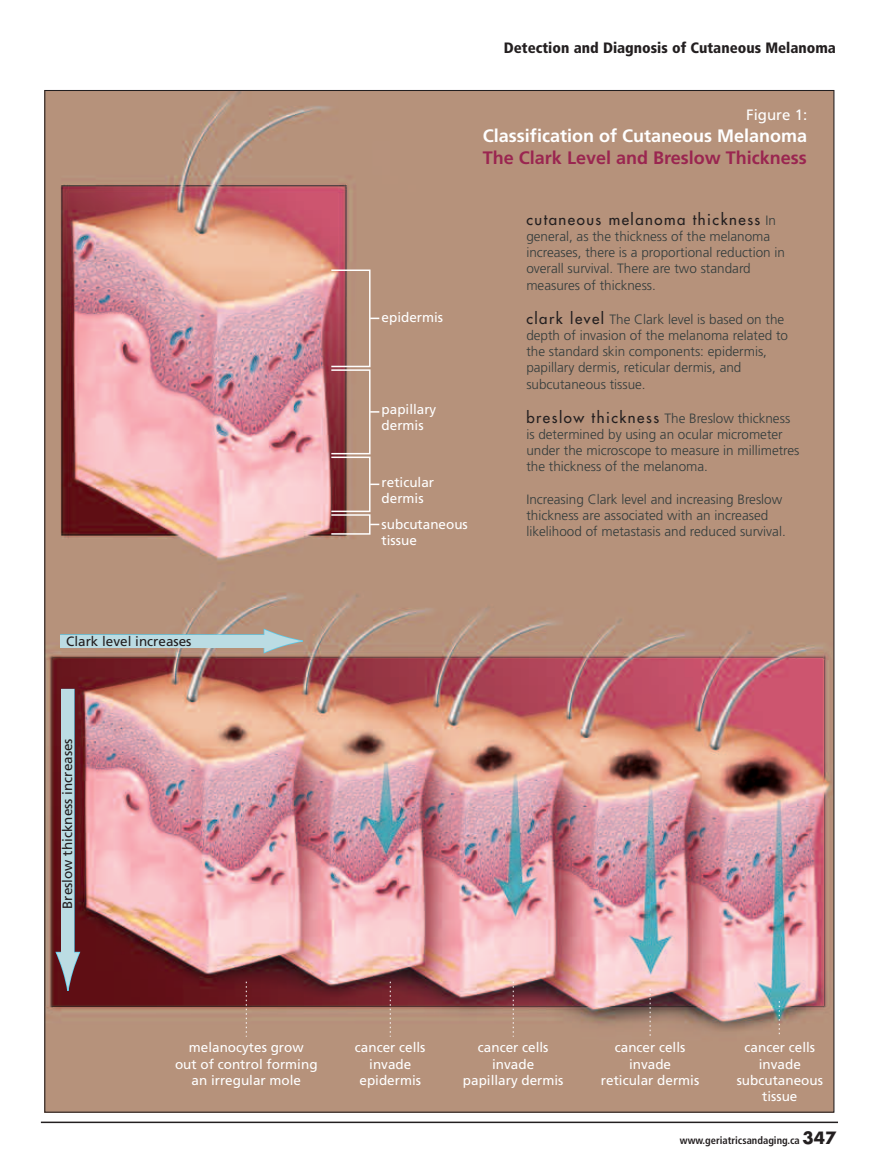
<style>
.page{position:relative;width:878px;height:1175px;background:#fff}
.page>*{position:absolute;margin:0;border:0;box-sizing:border-box;transform-origin:0 0}
.t1{font:700 18px "Frutiger";color:#fff}
.t2{font:700 18px "Frutiger";color:#9a2650}
.t3{font:900 condensed 15px "Frutiger";color:#231f20}
.t4{font:15px "Futura";color:#231f20}
.t5{font:15px "Frutiger";color:#fff}
.t6{font:300 13.5px/16.2px "Frutiger";color:#333c3c}
.t7{font:13.5px/16.2px "Frutiger";color:#fff;text-align:center}
.t8{font:13.5px "Frutiger";color:#231f20}
.t9{font:700 condensed 10.5px "Frutiger";color:#231f20}
.s1{font-family:"Frutiger";font-weight:300;font-size:13.5px;color:#333c3c}
.s2{font-family:"Futura";font-weight:400;font-size:15px;color:#231f20}
.s3{font-family:"Futura";font-stretch:normal;font-size:16.5px}
</style>
<div class="page">
<hr style="left:41px;top:1121px;width:797px;height:2px;background:#231f20">
<img style="left:46px;top:92px;width:786px;height:1018px">
<div style="left:330px;top:456px;width:40px;height:56px;border:2px solid #fff"></div>
<svg style="left:370px;top:483px;width:9px;height:2px"></svg>
<div style="left:330px;top:514px;width:40px;height:20px;border:2px solid #fff"></div>
<svg style="left:370px;top:523px;width:9px;height:2px"></svg>
<div style="left:330px;top:369px;width:40px;height:85px;border:2px solid #fff"></div>
<div style="left:330px;top:269px;width:40px;height:98px;border:2px solid #fff"></div>
<svg style="left:370px;top:317px;width:9px;height:2px"></svg>
<svg style="left:246px;top:981px;width:1px;height:55px"></svg>
<svg style="left:390px;top:981px;width:1px;height:55px"></svg>
<svg style="left:513px;top:981px;width:1px;height:55px"></svg>
<svg style="left:649px;top:989px;width:1px;height:47px"></svg>
<svg style="left:778px;top:1001px;width:1px;height:35px"></svg>
<div style="left:62px;top:689px;width:12px;height:271px;background:#bbdce3"></div>
<svg style="left:54px;top:951px;width:27px;height:51px"></svg>
<div style="left:60px;top:634px;width:213px;height:14px;border:2px solid #5acbeb"></div>
<div style="left:61px;top:635px;width:211px;height:12px;background:#bbdce3"></div>
<svg style="left:263px;top:627px;width:51px;height:28px"></svg>
<p class="t3" style="left:504px;top:42px;width:334px">Detection and Diagnosis of Cutaneous Melanoma</p>
<p class="t8" style="left:66px;top:635px;width:127px">Clark level increases</p>
<p class="t8" style="left:62px;top:908px;width:172px;rotate:-90deg">Breslow thickness increases</p>
<p class="t5" style="left:746px;top:109px;width:62px">Figure 1:</p>
<h1 class="t1" style="left:483px;top:128px;width:326px">Classification of Cutaneous Melanoma</h1>
<h1 class="t2" style="left:483px;top:150px;width:325px">The Clark Level and Breslow Thickness</h1>
<p class="t7" style="left:381px;top:310px;width:63px">epidermis</p>
<p class="t7" style="left:381px;top:402px;width:56px;text-align:left">papillary dermis</p>
<p class="t7" style="left:381px;top:475px;width:54px;text-align:left">reticular dermis</p>
<p class="t7" style="left:381px;top:517px;width:88px;text-align:left">subcutaneous tissue</p>
<p class="t4" style="left:526px;top:212px;width:251px">cutaneous melanoma thickness <span class="s1">In</span></p>
<p class="t6" style="left:526px;top:229px;width:260px">general, as the thickness of the melanoma increases, there is a proportional reduction in overall survival. There are two standard measures of thickness.</p>
<p class="t6" style="left:526px;top:312px;width:263px"><span class="s2">clark level</span> The Clark level is based on the depth of invasion of the melanoma related to the standard skin components: epidermis, papillary dermis, reticular dermis, and subcutaneous tissue.</p>
<p class="t6" style="left:526px;top:411px;width:275px"><span class="s2">breslow thickness</span> The Breslow thickness is determined by using an ocular micrometer under the microscope to measure in millimetres the thickness of the melanoma.</p>
<p class="t6" style="left:526px;top:492px;width:261px">Increasing Clark level and increasing Breslow thickness are associated with an increased likelihood of metastasis and reduced survival.</p>
<p class="t7" style="left:175px;top:1040px;width:144px">melanocytes grow<br>out of control forming an irregular mole</p>
<p class="t7" style="left:355px;top:1040px;width:72px">cancer cells invade epidermis</p>
<p class="t7" style="left:463px;top:1040px;width:102px">cancer cells invade<br>papillary dermis</p>
<p class="t7" style="left:601px;top:1040px;width:100px">cancer cells invade<br>reticular dermis</p>
<p class="t7" style="left:736px;top:1040px;width:88px">cancer cells invade subcutaneous tissue</p>
<p class="t9" style="left:680px;top:1136px;width:158px">www.geriatricsandaging.ca <span class="s3">347</span></p>
</div>
